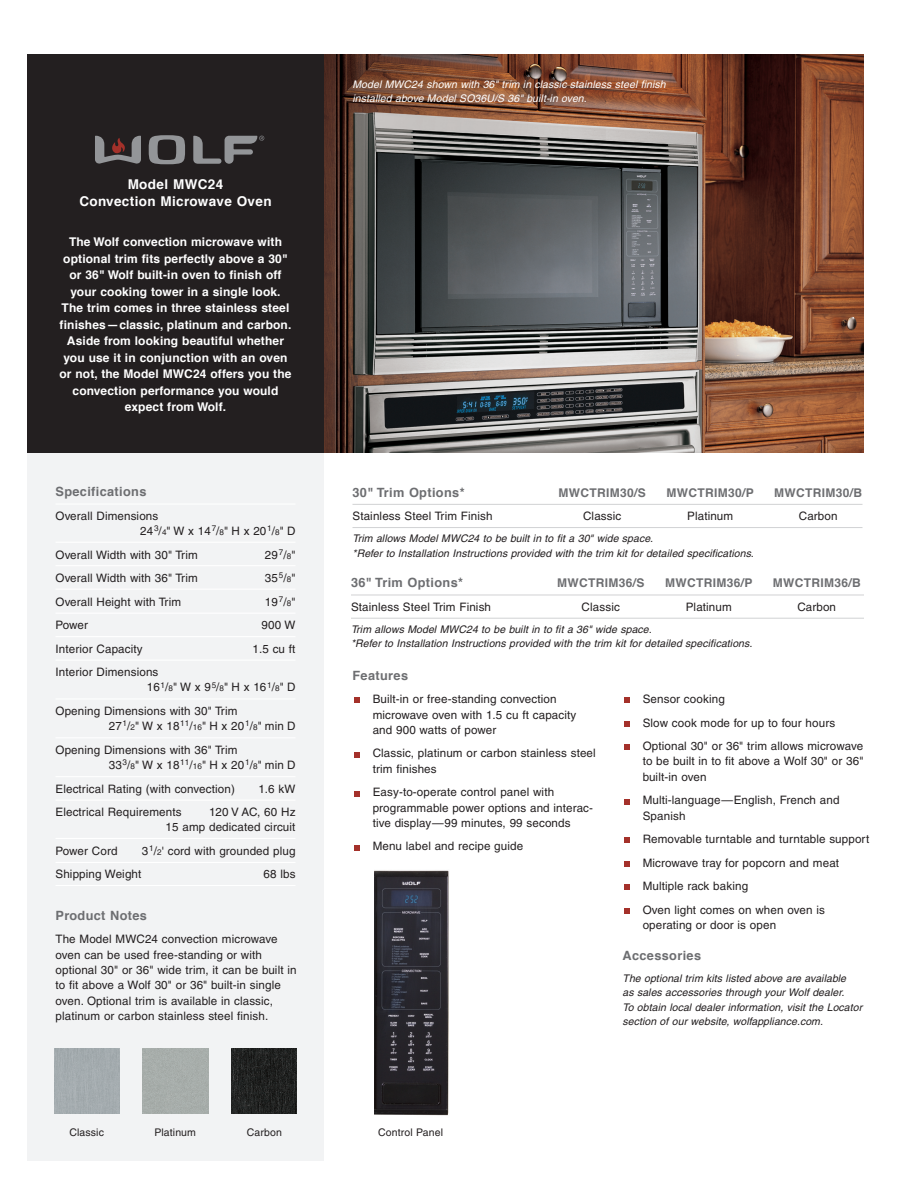
<style>
.page{position:relative;width:918px;height:1188px;background:#fff}
.page>*{position:absolute;margin:0;border:0;box-sizing:border-box;transform-origin:0 0}
.t1{font:700 13.5px/17.2px "Helvetica";letter-spacing:.03em;color:#fff;text-align:center}
.t2{font:700 12.75px "Helvetica";letter-spacing:.03em;color:#6d6e71}
.t3{font:700 12px/16.5px "Helvetica";letter-spacing:.01em;color:#fff;text-align:center}
.t4{font:700 12px "Helvetica";letter-spacing:.03em;color:#6d6e71}
.t5{font:11.7px/15.5px "Helvetica";letter-spacing:.01em;color:#231f20}
.t6{font:italic 10.5px/14.2px "Helvetica";letter-spacing:.01em;color:#231f20}
.t7{font:italic 10.5px/14.2px "Helvetica";color:#fff}
.t8{font:10.5px "Helvetica";letter-spacing:.01em;color:#231f20}
.s1{font-size:8.1px}
</style>
<div class="page">
<img style="left:374px;top:870px;width:75px;height:246px">
<div style="left:27px;top:452px;width:297px;height:709px;background:#f2f3f4"></div>
<img style="left:324px;top:54px;width:540px;height:398px">
<hr style="left:56px;top:503px;width:240px;height:2px;background:#fff">
<hr style="left:56px;top:542px;width:240px;height:1px;background:#fff">
<hr style="left:56px;top:565px;width:240px;height:1px;background:#fff">
<hr style="left:56px;top:589px;width:240px;height:1px;background:#fff">
<hr style="left:56px;top:613px;width:240px;height:1px;background:#fff">
<hr style="left:56px;top:636px;width:240px;height:1px;background:#fff">
<hr style="left:56px;top:660px;width:240px;height:1px;background:#fff">
<hr style="left:56px;top:698px;width:240px;height:2px;background:#fff">
<hr style="left:56px;top:737px;width:240px;height:1px;background:#fff">
<hr style="left:56px;top:776px;width:240px;height:1px;background:#fff">
<hr style="left:56px;top:800px;width:240px;height:1px;background:#fff">
<hr style="left:56px;top:838px;width:240px;height:1px;background:#fff">
<hr style="left:56px;top:862px;width:240px;height:1px;background:#fff">
<hr style="left:56px;top:885px;width:240px;height:1px;background:#fff">
<div style="left:54px;top:1048px;width:65px;height:66px;background:#a4acaf"></div>
<div style="left:143px;top:1048px;width:65px;height:66px;background:#a7adaa"></div>
<img style="left:232px;top:1048px;width:65px;height:66px">
<svg style="left:354px;top:845px;width:5px;height:5px"></svg>
<svg style="left:354px;top:791px;width:5px;height:5px"></svg>
<svg style="left:354px;top:752px;width:5px;height:5px"></svg>
<svg style="left:354px;top:698px;width:5px;height:5px"></svg>
<svg style="left:624px;top:908px;width:5px;height:6px"></svg>
<svg style="left:624px;top:885px;width:5px;height:5px"></svg>
<svg style="left:624px;top:861px;width:5px;height:6px"></svg>
<svg style="left:624px;top:838px;width:5px;height:5px"></svg>
<svg style="left:624px;top:799px;width:5px;height:5px"></svg>
<svg style="left:624px;top:745px;width:5px;height:5px"></svg>
<svg style="left:624px;top:721px;width:5px;height:6px"></svg>
<svg style="left:624px;top:698px;width:5px;height:5px"></svg>
<hr style="left:352px;top:504px;width:510px;height:1px;background:#d1d2d4">
<hr style="left:352px;top:527px;width:510px;height:1px;background:#d1d2d4">
<div style="left:27px;top:54px;width:297px;height:398px;background:#231f20"></div>
<svg style="left:149px;top:135px;width:36px;height:29px"></svg>
<svg style="left:95px;top:136px;width:46px;height:28px"></svg>
<svg style="left:193px;top:136px;width:71px;height:28px"></svg>
<hr style="left:351px;top:595px;width:513px;height:1px;background:#d1d2d4">
<hr style="left:351px;top:618px;width:513px;height:1px;background:#d1d2d4">
<p class="t1" style="left:79px;top:177px;width:194px">Model MWC24<br>Convection Microwave Oven</p>
<p class="t3" style="left:59px;top:235px;width:234px">The Wolf convection microwave with optional trim fits perfectly above a 30" or 36" Wolf built-in oven to finish off your cooking tower in a single look.<br>The trim comes in three stainless steel finishes—classic, platinum and carbon.<br>Aside from looking beautiful whether you use it in conjunction with an oven or not, the Model MWC24 offers you the convection performance you would expect from Wolf.</p>
<p class="t2" style="left:55px;top:486px;width:93px">Specifications</p>
<p class="t5" style="left:140px;top:509px;width:157px;text-indent:-85px">Overall Dimensions<br>24<sup>3</sup>/<span class="s1">4</span>" W x 14<sup>7</sup>/<span class="s1">8</span>" H x 20<sup>1</sup>/<span class="s1">8</span>" D</p>
<p class="t5" style="left:55px;top:548px;width:144px">Overall Width with 30" Trim</p>
<p class="t5" style="left:265px;top:548px;width:32px">29<sup>7</sup>/<span class="s1">8</span>"</p>
<p class="t5" style="left:55px;top:571px;width:144px">Overall Width with 36" Trim</p>
<p class="t5" style="left:265px;top:571px;width:32px">35<sup>5</sup>/<span class="s1">8</span>"</p>
<p class="t5" style="left:55px;top:595px;width:127px">Overall Height with Trim</p>
<p class="t5" style="left:265px;top:595px;width:32px">19<sup>7</sup>/<span class="s1">8</span>"</p>
<p class="t5" style="left:55px;top:618px;width:34px">Power</p>
<p class="t5" style="left:262px;top:618px;width:35px">900 W</p>
<p class="t5" style="left:55px;top:642px;width:89px">Interior Capacity</p>
<p class="t5" style="left:252px;top:642px;width:45px">1.5 cu ft</p>
<p class="t5" style="left:147px;top:665px;width:150px;text-indent:-91px">Interior Dimensions<br>16<sup>1</sup>/<span class="s1">8</span>" W x 9<sup>5</sup>/<span class="s1">8</span>" H x 16<sup>1</sup>/<span class="s1">8</span>" D</p>
<p class="t5" style="left:109px;top:704px;width:188px;text-indent:-53px">Opening Dimensions with 30" Trim<br>27<sup>1</sup>/<span class="s1">2</span>" W x 18<sup>11</sup>/<span class="s1">16</span>" H x 20<sup>1</sup>/<span class="s1">8</span>" min D</p>
<p class="t5" style="left:109px;top:743px;width:188px;text-indent:-53px">Opening Dimensions with 36" Trim<br>33<sup>3</sup>/<span class="s1">8</span>" W x 18<sup>11</sup>/<span class="s1">16</span>" H x 20<sup>1</sup>/<span class="s1">8</span>" min D</p>
<p class="t5" style="left:55px;top:782px;width:181px">Electrical Rating (with convection)</p>
<p class="t5" style="left:258px;top:782px;width:39px">1.6 kW</p>
<p class="t5" style="left:55px;top:805px;width:128px">Electrical Requirements</p>
<p class="t5" style="left:166px;top:805px;width:131px;text-align:right">120 V AC, 60 Hz<br>15 amp dedicated circuit</p>
<p class="t5" style="left:55px;top:844px;width:63px">Power Cord</p>
<p class="t5" style="left:142px;top:844px;width:155px">3<sup>1</sup>/<span class="s1">2</span>' cord with grounded plug</p>
<p class="t5" style="left:55px;top:868px;width:87px">Shipping Weight</p>
<p class="t5" style="left:264px;top:868px;width:33px">68 lbs</p>
<p class="t2" style="left:55px;top:910px;width:93px">Product Notes</p>
<p class="t5" style="left:55px;top:932px;width:243px">The Model MWC24 convection microwave oven can be used free-standing or with optional 30" or 36" wide trim, it can be built in to fit above a Wolf 30" or 36" built-in single oven. Optional trim is available in classic, platinum or carbon stainless steel finish.</p>
<p class="t7" style="left:352px;top:78px;width:317px">Model MWC24 shown with 36" trim in classic stainless steel finish installed above Model SO36U/S 36" built-in oven.</p>
<p class="t2" style="left:352px;top:487px;width:114px">30" Trim Options*</p>
<p class="t4" style="left:559px;top:487px;width:89px">MWCTRIM30/S</p>
<p class="t4" style="left:667px;top:487px;width:89px">MWCTRIM30/P</p>
<p class="t4" style="left:774px;top:487px;width:89px">MWCTRIM30/B</p>
<p class="t5" style="left:352px;top:509px;width:142px">Stainless Steel Trim Finish</p>
<p class="t5" style="left:583px;top:509px;width:40px">Classic</p>
<p class="t5" style="left:687px;top:509px;width:48px">Platinum</p>
<p class="t5" style="left:799px;top:509px;width:40px">Carbon</p>
<p class="t6" style="left:352px;top:533px;width:405px">Trim allows Model MWC24 to be built in to fit a 30" wide space.<br>*Refer to Installation Instructions provided with the trim kit for detailed specifications.</p>
<p class="t2" style="left:351px;top:577px;width:114px">36" Trim Options*</p>
<p class="t4" style="left:557px;top:578px;width:89px">MWCTRIM36/S</p>
<p class="t4" style="left:665px;top:578px;width:89px">MWCTRIM36/P</p>
<p class="t4" style="left:773px;top:578px;width:89px">MWCTRIM36/B</p>
<p class="t5" style="left:351px;top:600px;width:142px">Stainless Steel Trim Finish</p>
<p class="t5" style="left:582px;top:600px;width:40px">Classic</p>
<p class="t5" style="left:686px;top:600px;width:48px">Platinum</p>
<p class="t5" style="left:797px;top:600px;width:40px">Carbon</p>
<p class="t6" style="left:351px;top:623px;width:405px">Trim allows Model MWC24 to be built in to fit a 36" wide space.<br>*Refer to Installation Instructions provided with the trim kit for detailed specifications.</p>
<p class="t2" style="left:352px;top:670px;width:57px">Features</p>
<p class="t5" style="left:373px;top:692px;width:205px">Built-in or free-standing convection microwave oven with 1.5 cu ft capacity and 900 watts of power</p>
<p class="t5" style="left:373px;top:747px;width:225px">Classic, platinum or carbon stainless steel trim finishes</p>
<p class="t5" style="left:373px;top:785px;width:222px">Easy-to-operate control panel with programmable power options and interac&shy;tive display—99 minutes, 99 seconds</p>
<p class="t5" style="left:373px;top:840px;width:152px">Menu label and recipe guide</p>
<p class="t5" style="left:643px;top:688px;width:222px;line-height:23.4px">Sensor cooking<br>Slow cook mode for up to four hours<br>Optional 30" or 36" trim allows microwave</p>
<p class="t5" style="left:643px;top:755px;width:222px">to be built in to fit above a Wolf 30" or 36" built-in oven</p>
<p class="t5" style="left:643px;top:794px;width:198px">Multi-language—English, French and<br>Spanish</p>
<p class="t5" style="left:643px;top:828px;width:228px;line-height:23.5px">Removable turntable and turntable support<br>Microwave tray for popcorn and meat<br>Multiple rack baking<br>Oven light comes on when oven is</p>
<p class="t5" style="left:643px;top:918px;width:135px">operating or door is open</p>
<p class="t2" style="left:622px;top:950px;width:80px">Accessories</p>
<p class="t6" style="left:622px;top:972px;width:243px">The optional trim kits listed above are available<br>as sales accessories through your Wolf dealer.<br>To obtain local dealer information, visit the Locator section of our website, wolfappliance.com.</p>
<p class="t8" style="left:69px;top:1129px;width:36px">Classic</p>
<p class="t8" style="left:247px;top:1129px;width:37px">Carbon</p>
<p class="t8" style="left:154px;top:1129px;width:43px">Platinum</p>
<p class="t8" style="left:378px;top:1129px;width:66px">Control Panel</p>
</div>
